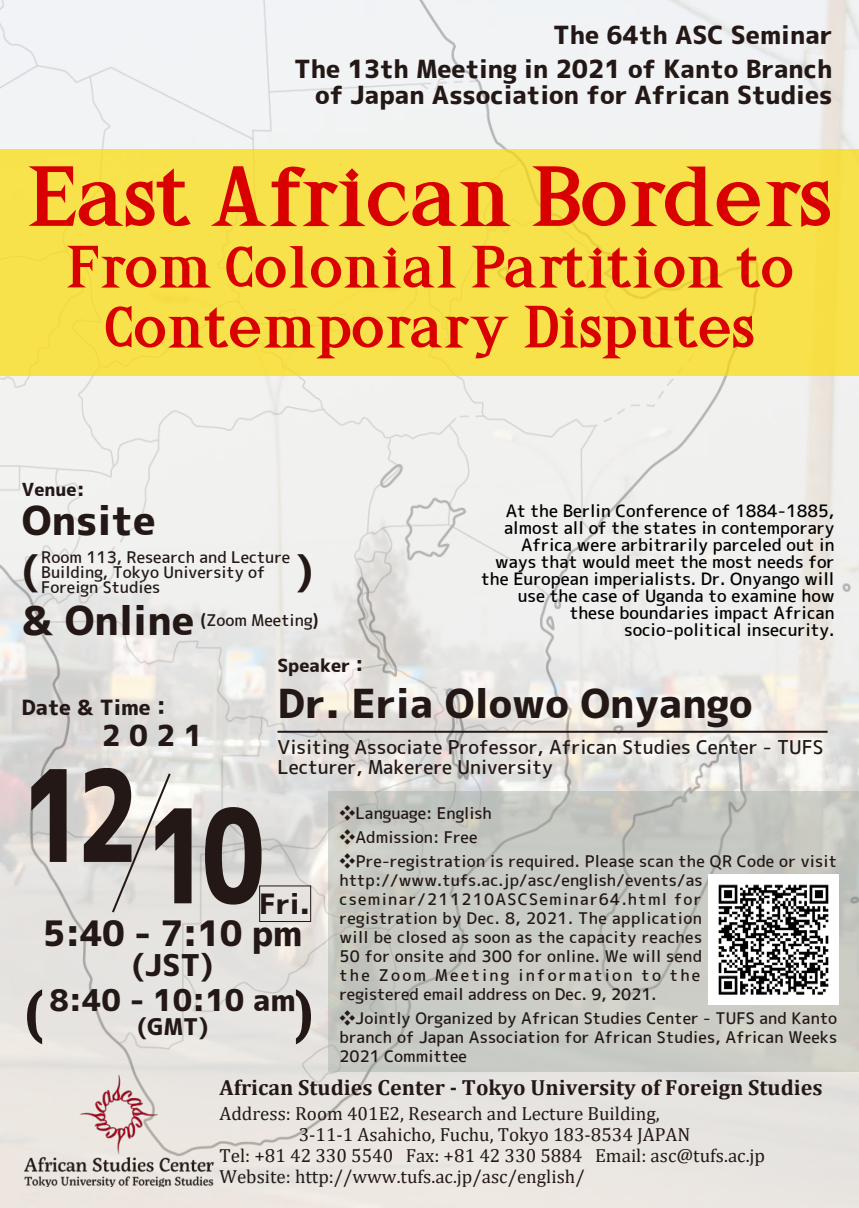
<style>
.page{position:relative;width:859px;height:1208px;background:#fff}
.page>*{position:absolute;margin:0;border:0;box-sizing:border-box;transform-origin:0 0}
.t1{font:130px "Corporate Logo Bold";color:#231815;scale:.75 1}
.t2{font:127px "Corporate Logo Bold";color:#231815;scale:.75 1}
.t3{font:700 83px "DELIA Bold FREE";color:#d90000}
.t4{font:700 60.9px "Rockwell";color:#231815;scale:.92 1}
.t5{font:700 58px/60px "DELIA Bold FREE";color:#d90000;text-align:center}
.t6{font:40px/50px "Corporate Logo Bold";color:#231815}
.t7{font:35px "Corporate Logo Bold";color:#231815}
.t8{font:30px/35px "Corporate Logo Bold";color:#231815;text-align:center}
.t9{font:29px "Corporate Logo Bold";color:#231815}
.t10{font:28px "Corporate Logo Bold";color:#231815}
.t11{font:25px/34px "Corporate Logo Bold";color:#231815;text-align:right}
.t12{font:23px "Corporate Logo Bold";color:#231815}
.t13{font:700 22px "Cambria";color:#231815}
.t14{font:21px "Corporate Logo Bold";color:#231815}
.t15{font:19px "Cambria";color:#231815}
.t16{font:19px/20px "Corporate Logo Medium";color:#231815}
.t17{font:18px "Corporate Logo Bold";color:#231815}
.t18{font:17px/17px "Corporate Logo Medium";color:#000;text-align:right}
.t19{font:16px/19px "Corporate Logo Medium";letter-spacing:.01em;color:#231815}
.s1{font-family:"Corporate Logo Rounded"}
.s2{font-family:"Koz Go Pr 6 N";font-weight:500}
</style>
<div class="page">
<img style="left:0;top:0;width:859px;height:1208px">
<img style="left:23px;top:1072px;width:192px;height:114px">
<svg style="left:110px;top:771px;width:62px;height:143px;background:#dedcd8"></svg>
<div style="left:259px;top:885px;width:52px;height:37px;border:1px solid #231815"></div>
<div style="left:0;top:150px;width:859px;height:226px;background:#f8e24b"></div>
<hr style="left:278px;top:731px;width:550px;height:2px;background:#231815">
<svg style="left:329px;top:792px;width:530px;height:280px;background:#c7c9c3"></svg>
<img style="left:709px;top:875px;width:129px;height:129px">
<h3 class="t11" style="left:294px;top:17px;width:540px">The 64th ASC Seminar<br>The 13th Meeting in 2021 of Kanto Branch</h3>
<h3 class="t11" style="left:315px;top:77px;width:519px">of Japan Association for African Studies</h3>
<h3 class="t3" style="left:28px;top:166px;width:807px">East African Borders</h3>
<h3 class="t5" style="left:66px;top:242px;width:730px">From Colonial Partition to<br>Contemporary Disputes</h3>
<p class="t17" style="left:22px;top:477px;width:64px">Venue:</p>
<h3 class="t6" style="left:22px;top:494px;width:135px">Onsite (</h3>
<p class="t19" style="left:41px;top:549px;width:251px;line-height:15px">Room 113, Research and Lecture<br>Building, Tokyo University of<br>Foreign Studies</p>
<h3 class="t6" style="left:296px;top:544px;width:19px">)</h3>
<h3 class="t6" style="left:22px;top:594px;width:174px">&amp; Online</h3>
<p class="t19" style="left:200px;top:610px;width:120px"><span class="s1">(</span>Zoom Meeting<span class="s1">)</span></p>
<p class="t18" style="left:481px;top:502px;width:355px">At the Berlin Conference of 1884-1885, almost all of the states in contemporary Africa were arbitrarily parceled out in ways that would meet the most needs for the European imperialists. Dr. Onyango will use the case of Uganda to examine how these boundaries impact African socio-political insecurity.</p>
<p class="t17" style="left:278px;top:653px;width:92px">Speaker：</p>
<h3 class="t6" style="left:278px;top:677px;width:476px">Dr. Eria Olowo Onyango</h3>
<p class="t16" style="left:278px;top:737px;width:547px">Visiting Associate Professor, African Studies Center - TUFS<br>Lecturer, Makerere University</p>
<h3 class="t14" style="left:21px;top:693px;width:152px">Date &amp; Time：</h3>
<h3 class="t9" style="left:102px;top:715px;width:102px">2 0 2 1</h3>
<h2 class="t2" style="left:22px;top:729px;width:156px">12</h2>
<p class="t19" style="left:340px;top:803px;width:154px"><span class="s2">❖</span>Language: English</p>
<p class="t19" style="left:340px;top:827px;width:139px"><span class="s2">❖</span>Admission: Free</p>
<p class="t19" style="left:340px;top:851px;width:499px"><span class="s2">❖</span>Pre-registration is required. Please scan the QR Code or visit http://www.tufs.ac.jp/asc/english/events/as cseminar/211210ASCSeminar64.html for<br>registration by Dec. 8, 2021. The application<br>will be closed as soon as the capacity reaches<br>50 for onsite and 300 for online. We will send<br>the Zoom Meeting information to the<br>registered email address on Dec. 9, 2021.</p>
<p class="t19" style="left:340px;top:1008px;width:499px;text-align:justify"><span class="s2">❖</span>Jointly Organized by African Studies Center - TUFS and Kanto branch of Japan Association for African Studies, African Weeks 2021 Committee</p>
<h1 class="t1" style="left:146px;top:767px;width:160px">10</h1>
<h3 class="t10" style="left:259px;top:884px;width:52px">Fri.</h3>
<h3 class="t7" style="left:43px;top:909px;width:261px">5:40 - 7:10 pm</h3>
<h3 class="t8" style="left:49px;top:946px;width:248px">(JST)<br>8:40 - 10:10 am</h3>
<h3 class="t12" style="left:137px;top:1011px;width:73px">(GMT)</h3>
<h3 class="t4" style="left:25px;top:974px;width:22px">(</h3>
<h3 class="t4" style="left:294px;top:974px;width:22px">)</h3>
<h3 class="t13" style="left:220px;top:1072px;width:604px">African Studies Center - Tokyo University of Foreign Studies</h3>
<p class="t15" style="left:220px;top:1102px;width:442px">Address: Room 401E2, Research and Lecture Building,</p>
<p class="t15" style="left:299px;top:1123px;width:393px">3-11-1 Asahicho, Fuchu, Tokyo 183-8534 JAPAN</p>
<p class="t15" style="left:220px;top:1144px;width:547px">Tel: +81 42 330 5540 Fax: +81 42 330 5884 Email: asc@tufs.ac.jp</p>
<p class="t15" style="left:220px;top:1165px;width:367px">Website: http://www.tufs.ac.jp/asc/english/</p>
</div>
